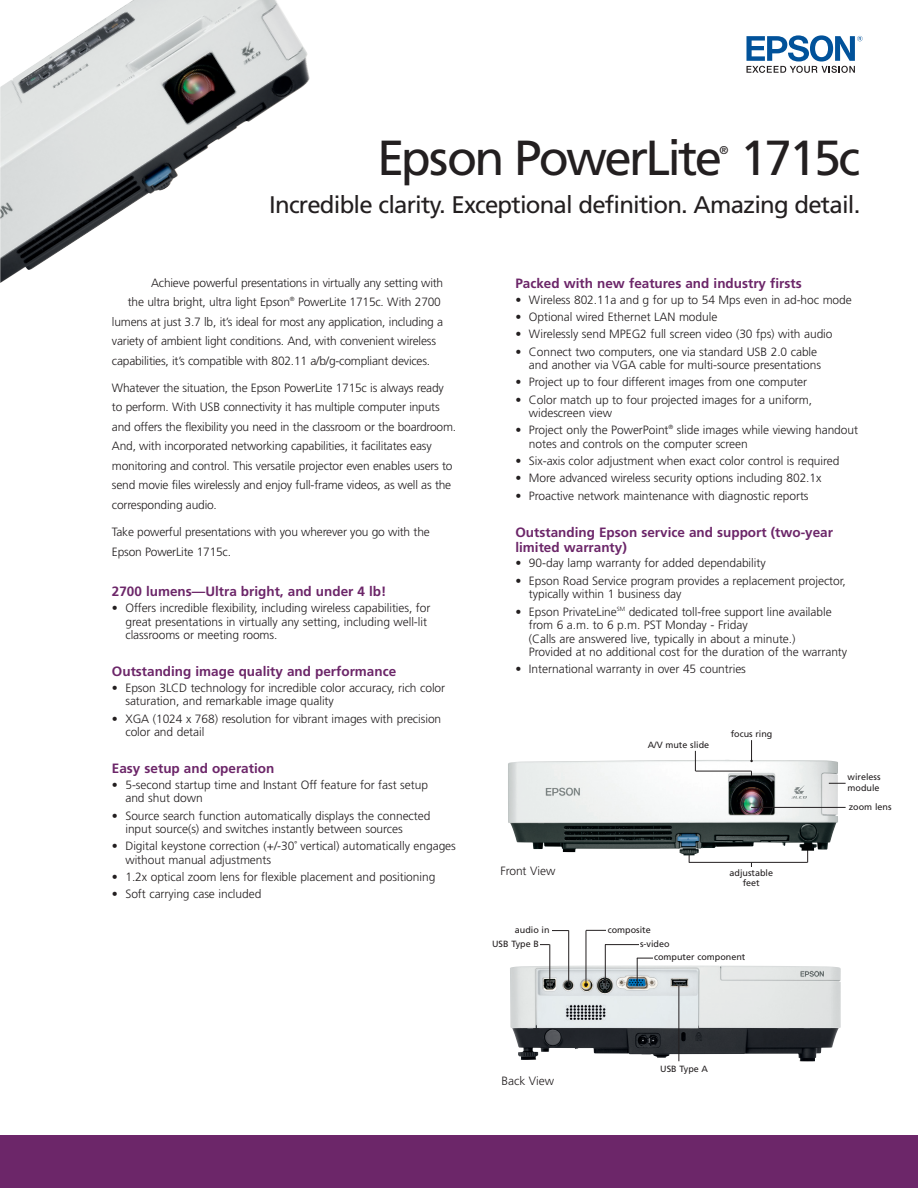
<style>
.page{position:relative;width:918px;height:1188px;background:#fff}
.page>*{position:absolute;margin:0;border:0;box-sizing:border-box;transform-origin:0 0}
.t1{font:49.2px "Frutiger";letter-spacing:-.055em;color:#231f20}
.t2{font:24px "Frutiger";letter-spacing:-.035em;color:#231f20}
.t3{font:700 13.5px/15px "Frutiger";color:#6c2669}
.t4{font:300 12px/13.5px "Frutiger";letter-spacing:-.005em;color:#231f20}
.t5{font:11.25px "Frutiger";color:#231f20}
.t6{font:9px/10.8px "Frutiger";color:#231f20;text-align:center}
.t7{font:300 6px "Frutiger";color:#231f20}
</style>
<div class="page">
<img style="left:0;top:0;width:310px;height:283px">
<img style="left:510px;top:965px;width:331px;height:96px">
<img style="left:508px;top:759px;width:330px;height:96px">
<div style="left:0;top:1135px;width:918px;height:53px;background:#6c2669"></div>
<hr style="left:0;top:572px;width:1px;height:48px;background:#000">
<hr style="left:917px;top:572px;width:1px;height:48px;background:#000">
<svg style="left:0;top:0;width:24px;height:2px"></svg>
<div style="left:111px;top:270px;width:39px;height:19px;background:#fff"></div>
<svg style="left:746px;top:35px;width:117px;height:38px"></svg>
<hr style="left:751px;top:807px;width:95px;height:1px;background:#231f20">
<hr style="left:637px;top:958px;width:41px;height:1px;background:#231f20">
<svg style="left:637px;top:958px;width:1px;height:28px"></svg>
<div style="left:653px;top:952px;width:97px;height:12px;background:#fff"></div>
<hr style="left:605px;top:944px;width:50px;height:1px;background:#231f20">
<hr style="left:605px;top:944px;width:1px;height:42px;background:#231f20">
<div style="left:639px;top:939px;width:97px;height:13px;background:#fff"></div>
<hr style="left:586px;top:930px;width:62px;height:1px;background:#231f20">
<div style="left:606px;top:924px;width:133px;height:14px;background:#fff"></div>
<hr style="left:586px;top:930px;width:1px;height:56px;background:#231f20">
<hr style="left:568px;top:930px;width:1px;height:56px;background:#231f20">
<hr style="left:507px;top:930px;width:62px;height:1px;background:#231f20">
<div style="left:495px;top:924px;width:56px;height:14px;background:#fff"></div>
<svg style="left:750px;top:740px;width:3px;height:22px"></svg>
<hr style="left:509px;top:944px;width:41px;height:1px;background:#231f20">
<hr style="left:550px;top:944px;width:1px;height:42px;background:#231f20">
<div style="left:443px;top:939px;width:97px;height:13px;background:#fff"></div>
<hr style="left:679px;top:986px;width:1px;height:75px;background:#231f20">
<hr style="left:695px;top:771px;width:57px;height:1px;background:#231f20">
<svg style="left:695px;top:751px;width:1px;height:20px"></svg>
<hr style="left:689px;top:862px;width:119px;height:1px;background:#231f20">
<svg style="left:829px;top:783px;width:17px;height:1px"></svg>
<h1 class="t1" style="left:377px;top:138px;width:485px">Epson PowerLite 1715c</h1>
<p class="t5" style="left:719px;top:146px;width:10px">®</p>
<h2 class="t2" style="left:269px;top:195px;width:593px">Incredible clarity. Exceptional definition. Amazing detail.</h2>
<p class="t4" style="left:128px;top:274px;width:317px;line-height:19.5px;text-indent:23px">Achieve powerful presentations in virtually any setting with the ultra bright, ultra light Epson</p>
<p class="t7" style="left:290px;top:296px;width:6px">®</p>
<p class="t4" style="left:112px;top:293px;width:333px;line-height:19.5px;text-indent:186px">PowerLite 1715c. With 2700 lumens at just 3.7 lb, it’s ideal for most any application, including a variety of ambient light conditions. And, with convenient wireless capabilities, it’s compatible with 802.11 a/b/g-compliant devices.</p>
<p class="t4" style="left:112px;top:379px;width:346px;line-height:19.5px">Whatever the situation, the Epson PowerLite 1715c is always ready to perform. With USB connectivity it has multiple computer inputs and offers the flexibility you need in the classroom or the boardroom.<br>And, with incorporated networking capabilities, it facilitates easy monitoring and control. This versatile projector even enables users to send movie files wirelessly and enjoy full-frame videos, as well as the corresponding audio.</p>
<p class="t4" style="left:112px;top:523px;width:319px;line-height:19.5px">Take powerful presentations with you wherever you go with the<br>Epson PowerLite 1715c.</p>
<p class="t3" style="left:112px;top:585px;width:276px">2700 lumens—Ultra bright, and under 4 lb!</p>
<p class="t4" style="left:125px;top:602px;width:307px;text-indent:-14px">• Offers incredible flexibility, including wireless capabilities, for great presentations in virtually any setting, including well-lit classrooms or meeting rooms.</p>
<p class="t3" style="left:112px;top:665px;width:286px">Outstanding image quality and performance</p>
<p class="t4" style="left:125px;top:682px;width:321px;text-indent:-14px">• Epson 3LCD technology for incredible color accuracy, rich color saturation, and remarkable image quality</p>
<p class="t4" style="left:125px;top:713px;width:317px;text-indent:-14px">• XGA (1024 x 768) resolution for vibrant images with precision color and detail</p>
<p class="t3" style="left:112px;top:762px;width:164px">Easy setup and operation</p>
<p class="t4" style="left:125px;top:779px;width:304px;text-indent:-14px">• 5-second startup time and Instant Off feature for fast setup and shut down</p>
<p class="t4" style="left:125px;top:810px;width:306px;text-indent:-14px">• Source search function automatically displays the connected input source(s) and switches instantly between sources</p>
<p class="t4" style="left:125px;top:840px;width:332px;text-indent:-14px">• Digital keystone correction (+/-30˚ vertical) automatically engages without manual adjustments</p>
<p class="t4" style="left:112px;top:871px;width:325px">• 1.2x optical zoom lens for flexible placement and positioning</p>
<p class="t4" style="left:112px;top:888px;width:151px">• Soft carrying case included</p>
<p class="t3" style="left:515px;top:277px;width:288px">Packed with new features and industry firsts</p>
<p class="t4" style="left:515px;top:294px;width:338px">• Wireless 802.11a and g for up to 54 Mps even in ad-hoc mode</p>
<p class="t4" style="left:515px;top:311px;width:203px">• Optional wired Ethernet LAN module</p>
<p class="t4" style="left:515px;top:328px;width:319px">• Wirelessly send MPEG2 full screen video (30 fps) with audio</p>
<p class="t4" style="left:529px;top:346px;width:294px;text-indent:-14px">• Connect two computers, one via standard USB 2.0 cable and another via VGA cable for multi-source presentations</p>
<p class="t4" style="left:515px;top:376px;width:293px">• Project up to four different images from one computer</p>
<p class="t4" style="left:529px;top:394px;width:285px;text-indent:-14px">• Color match up to four projected images for a uniform, widescreen view</p>
<p class="t4" style="left:515px;top:424px;width:155px">• Project only the PowerPoint</p>
<p class="t7" style="left:669px;top:424px;width:6px">®</p>
<p class="t4" style="left:529px;top:424px;width:331px;text-indent:148px">slide images while viewing handout notes and controls on the computer screen</p>
<p class="t4" style="left:515px;top:455px;width:326px">• Six-axis color adjustment when exact color control is required</p>
<p class="t4" style="left:515px;top:472px;width:308px">• More advanced wireless security options including 802.1x</p>
<p class="t4" style="left:515px;top:490px;width:295px">• Proactive network maintenance with diagnostic reports</p>
<p class="t3" style="left:515px;top:526px;width:319px">Outstanding Epson service and support (two-year limited warranty)</p>
<p class="t4" style="left:515px;top:557px;width:252px">• 90-day lamp warranty for added dependability</p>
<p class="t4" style="left:529px;top:575px;width:319px;text-indent:-14px">• Epson Road Service program provides a replacement projector, typically within 1 business day</p>
<p class="t4" style="left:529px;top:606px;width:320px;text-indent:-14px">• Epson PrivateLine<sup>SM</sup> dedicated toll-free support line available from 6 a.m. to 6 p.m. PST Monday - Friday<br>(Calls are answered live, typically in about a minute.)<br>Provided at no additional cost for the duration of the warranty</p>
<p class="t4" style="left:515px;top:663px;width:232px">• International warranty in over 45 countries</p>
<p class="t6" style="left:648px;top:740px;width:63px">A/V mute slide</p>
<p class="t6" style="left:731px;top:729px;width:43px">focus ring</p>
<p class="t4" style="left:500px;top:865px;width:56px">Front View</p>
<p class="t6" style="left:515px;top:925px;width:36px">audio in</p>
<p class="t6" style="left:608px;top:925px;width:44px">composite</p>
<p class="t6" style="left:492px;top:939px;width:48px">USB Type B</p>
<p class="t6" style="left:640px;top:939px;width:31px">s-video</p>
<p class="t6" style="left:730px;top:868px;width:45px">adjustable feet</p>
<p class="t6" style="left:654px;top:952px;width:93px">computer component</p>
<p class="t6" style="left:848px;top:773px;width:34px;text-align:left">wireless module</p>
<p class="t6" style="left:849px;top:802px;width:44px">zoom lens</p>
<p class="t4" style="left:502px;top:1075px;width:54px">Back View</p>
<p class="t6" style="left:660px;top:1064px;width:49px">USB Type A</p>
</div>
